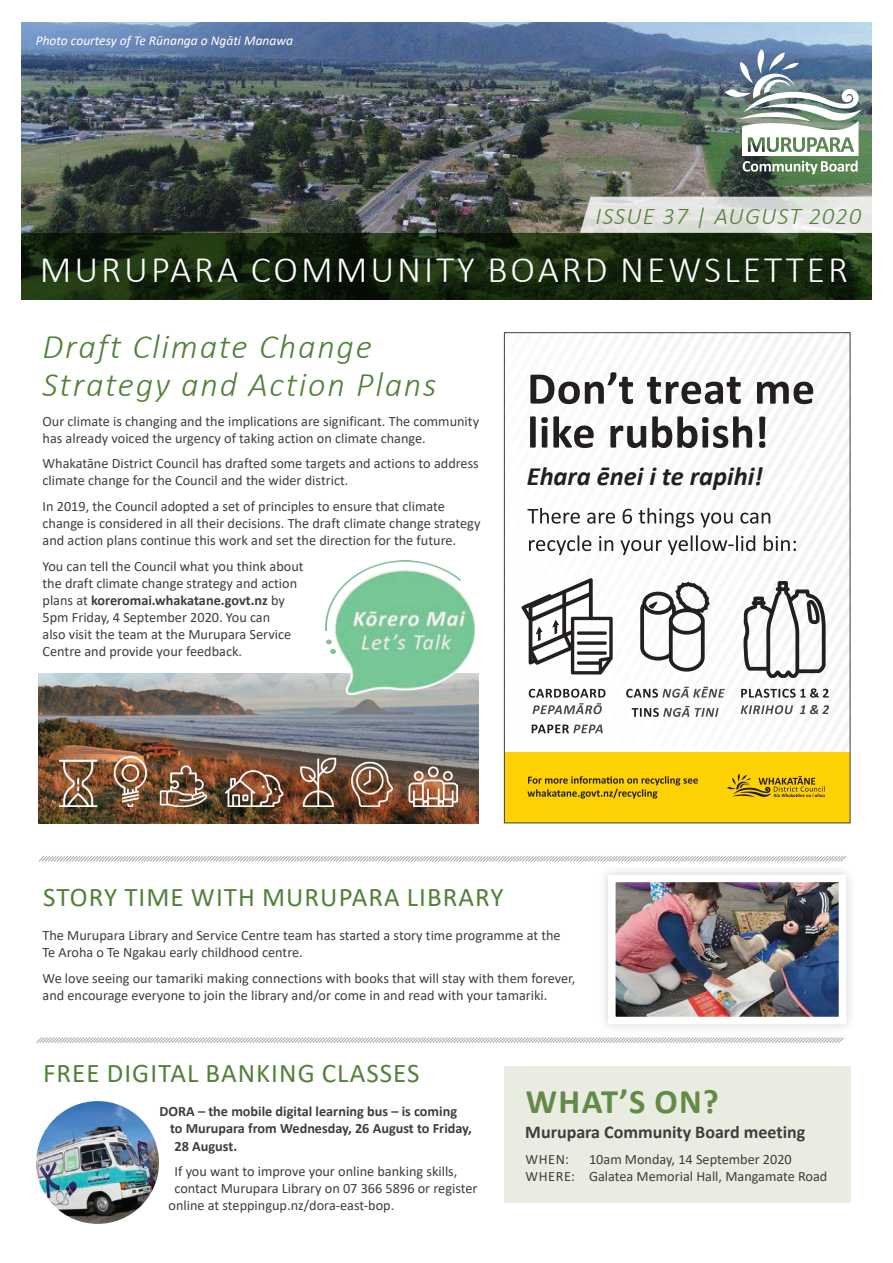
<style>
.page{position:relative;width:893px;height:1263px;background:#fff}
.page>*{position:absolute;margin:0;border:0;box-sizing:border-box;transform-origin:0 0}
.t1{font:300 37.5px "Calibri";letter-spacing:.08em;color:#fff}
.t2{font:italic 300 34.5px/37.5px "Calibri";letter-spacing:.05em;color:#52813a}
.t3{font:700 34.5px "Calibri";letter-spacing:.04em;color:#638a46}
.t4{font:27px "Calibri";letter-spacing:.04em;color:#52813a}
.t5{font:italic 700 26.55px "Calibri";color:#231f20}
.t6{font:italic 300 24px "Calibri";letter-spacing:.05em;color:#52813a}
.t7{font:700 18px "Calibri";color:#3e3e3f}
.t8{font:14.25px/17.1px "Calibri";color:#3e3e3f}
.t9{font:700 14.25px "Calibri";color:#3e3e3f}
.t10{font:italic 13.5px "Calibri";color:#fff}
.s1{font-weight:700}
</style>
<div class="page">
<img style="left:21px;top:22px;width:851px;height:211px">
<img style="left:725px;top:49px;width:137px;height:125px">
<div style="left:504px;top:753px;width:346px;height:70px;background:#fed105"></div>
<svg style="left:727px;top:774px;width:98px;height:23px"></svg>
<svg style="left:527px;top:776px;width:171px;height:22px"></svg>
<svg style="left:506px;top:333px;width:345px;height:420px"></svg>
<svg style="left:38px;top:856px;width:808px;height:6px"></svg>
<svg style="left:36px;top:1037px;width:808px;height:6px"></svg>
<img style="left:39px;top:712px;width:439px;height:111px">
<svg style="left:38px;top:673px;width:440px;height:39px;background:#999995"></svg>
<img style="left:59px;top:757px;width:399px;height:50px">
<img style="left:326px;top:561px;width:150px;height:134px">
<div style="left:504px;top:1066px;width:346px;height:136px;background:#e8ece1"></div>
<div style="left:598px;top:865px;width:258px;height:169px;background:#f6f6f6"></div>
<img style="left:617px;top:884px;width:220px;height:131px">
<div style="left:608px;top:875px;width:238px;height:149px;border:8px solid #fff"></div>
<img style="left:36px;top:1101px;width:123px;height:123px;border-radius:61px">
<svg style="left:21px;top:233px;width:851px;height:67px;background:#16280e"></svg>
<svg style="left:580px;top:197px;width:292px;height:36px;background:#dfe0dd"></svg>
<p class="t10" style="left:36px;top:31px;width:259px">Photo courtesy of Te Rūnanga o Ngāti Manawa</p>
<h3 class="t6" style="left:596px;top:201px;width:267px">ISSUE 37 | AUGUST 2020</h3>
<h1 class="t1" style="left:40px;top:246px;width:810px">MURUPARA COMMUNITY BOARD NEWSLETTER</h1>
<h2 class="t2" style="left:43px;top:328px;width:395px">Draft Climate Change<br>Strategy and Action Plans</h2>
<p class="t8" style="left:43px;top:412px;width:438px">Our climate is changing and the implications are significant. The community has already voiced the urgency of taking action on climate change.</p>
<p class="t8" style="left:43px;top:455px;width:438px">Whakatāne District Council has drafted some targets and actions to address climate change for the Council and the wider district.</p>
<p class="t8" style="left:43px;top:497px;width:439px">In 2019, the Council adopted a set of principles to ensure that climate change is considered in all their decisions. The draft climate change strategy and action plans continue this work and set the direction for the future.</p>
<p class="t8" style="left:43px;top:557px;width:263px">You can tell the Council what you think about the draft climate change strategy and action plans at <span class="s1">koreromai.whakatane.govt.nz</span> by 5pm Friday, 4 September 2020. You can<br>also visit the team at the Murupara Service Centre and provide your feedback.</p>
<h3 class="t5" style="left:527px;top:457px;width:238px">Ehara ēnei i te rapihi!</h3>
<h3 class="t4" style="left:43px;top:878px;width:462px">STORY TIME WITH MURUPARA LIBRARY</h3>
<p class="t8" style="left:43px;top:926px;width:520px">The Murupara Library and Service Centre team has started a story time programme at the<br>Te Aroha o Te Ngakau early childhood centre.</p>
<p class="t8" style="left:43px;top:969px;width:534px">We love seeing our tamariki making connections with books that will stay with them forever, and encourage everyone to join the library and/or come in and read with your tamariki.</p>
<h3 class="t4" style="left:43px;top:1054px;width:378px">FREE DIGITAL BANKING CLASSES</h3>
<p class="t9" style="left:160px;top:1101px;width:299px">DORA – the mobile digital learning bus – is coming</p>
<p class="t9" style="left:170px;top:1119px;width:303px">to Murupara from Wednesday, 26 August to Friday,</p>
<p class="t9" style="left:175px;top:1136px;width:64px">28 August.</p>
<p class="t8" style="left:175px;top:1162px;width:284px">If you want to improve your online banking skills,</p>
<p class="t8" style="left:175px;top:1179px;width:304px">contact Murupara Library on 07 366 5896 or register</p>
<p class="t8" style="left:169px;top:1197px;width:227px">online at steppingup.nz/dora-east-bop.</p>
<h2 class="t3" style="left:526px;top:1077px;width:194px">WHAT’S ON?</h2>
<p class="t7" style="left:525px;top:1120px;width:282px">Murupara Community Board meeting</p>
<p class="t8" style="left:526px;top:1150px;width:45px">WHEN:</p>
<p class="t8" style="left:526px;top:1150px;width:303px;text-indent:63px">10am Monday, 14 September 2020<br>WHERE: Galatea Memorial Hall, Mangamate Road</p>
</div>
